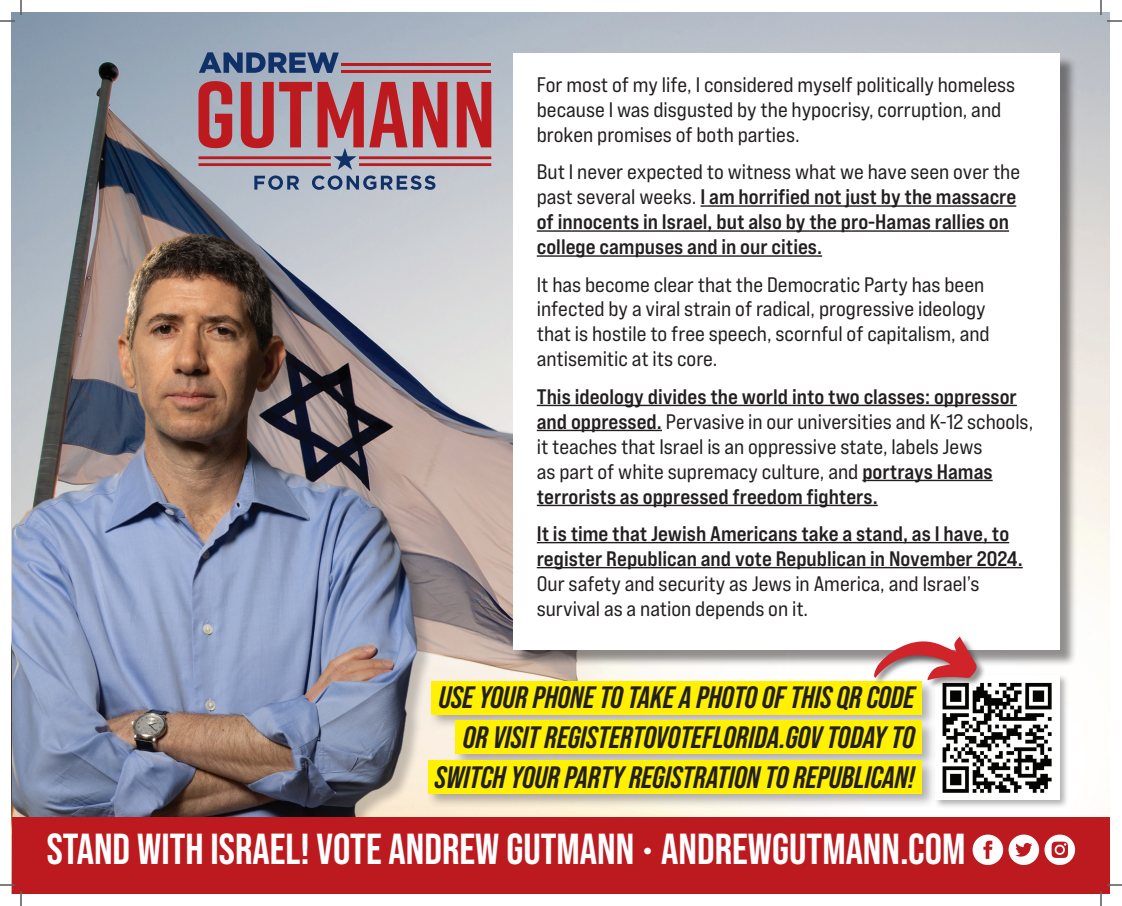
<style>
.page{position:relative;width:1122px;height:906px;background:#fff}
.page>*{position:absolute;margin:0;border:0;box-sizing:border-box;transform-origin:0 0}
.t1{font:700 43.4px "Bebas Neue Pro";color:#fff}
.t2{font:italic 700 30.9px/39.7px "Bebas Neue Pro";color:#231f20;text-align:right}
.t3{font:21px/25px "Bebas Neue Pro Exp Rg";color:#231f20}
.t4{font:21px/25px "Bebas Neue Pro Exp Bd";color:#231f20}
.s1{font-family:"Bebas Neue Pro Exp Rg"}
.s2{font-family:"Bebas Neue Pro Exp Bd"}
</style>
<div class="page">
<img style="left:12px;top:12px;width:1098px;height:805px">
<div style="left:515px;top:56px;width:562px;height:611px;background:#231f20;opacity:.5"></div>
<div style="left:513px;top:53px;width:547px;height:597px;background:#fff"></div>
<img style="left:12px;top:229px;width:423px;height:588px">
<div style="left:12px;top:817px;width:1098px;height:77px;background:#bd1a1f"></div>
<svg style="left:973px;top:835px;width:30px;height:30px"></svg>
<svg style="left:1009px;top:835px;width:30px;height:30px"></svg>
<svg style="left:1045px;top:835px;width:30px;height:30px"></svg>
<div style="left:934px;top:673px;width:135px;height:136px;background:#231f20;opacity:.35"></div>
<img style="left:937px;top:675px;width:123px;height:124px">
<div style="left:429px;top:679px;width:508px;height:50px;background:#231f20;opacity:.35"></div>
<div style="left:431px;top:681px;width:491px;height:33px;background:#fff101"></div>
<div style="left:453px;top:718px;width:484px;height:51px;background:#231f20;opacity:.35"></div>
<div style="left:456px;top:721px;width:466px;height:33px;background:#fff101"></div>
<div style="left:426px;top:758px;width:511px;height:51px;background:#231f20;opacity:.35"></div>
<div style="left:428px;top:761px;width:494px;height:33px;background:#fff101"></div>
<hr style="left:701px;top:205px;width:315px;height:2px;background:#231f20">
<hr style="left:537px;top:230px;width:472px;height:2px;background:#231f20">
<hr style="left:537px;top:255px;width:285px;height:2px;background:#231f20">
<hr style="left:537px;top:405px;width:480px;height:1px;background:#231f20">
<hr style="left:537px;top:430px;width:125px;height:1px;background:#231f20">
<hr style="left:862px;top:480px;width:131px;height:1px;background:#231f20">
<hr style="left:537px;top:505px;width:341px;height:1px;background:#231f20">
<hr style="left:537px;top:542px;width:472px;height:1px;background:#231f20">
<hr style="left:537px;top:567px;width:486px;height:1px;background:#231f20">
<div style="left:874px;top:636px;width:112px;height:53px;background:#231f20;opacity:.5"></div>
<svg style="left:874px;top:637px;width:103px;height:43px"></svg>
<hr style="left:341px;top:70px;width:150px;height:3px;background:#bd1a1f">
<hr style="left:341px;top:63px;width:150px;height:3px;background:#bd1a1f">
<svg style="left:199px;top:81px;width:292px;height:109px"></svg>
<svg style="left:199px;top:52px;width:140px;height:21px"></svg>
<svg style="left:0;top:0;width:22px;height:22px"></svg>
<svg style="left:0;top:884px;width:22px;height:22px"></svg>
<svg style="left:1100px;top:0;width:22px;height:22px"></svg>
<svg style="left:1100px;top:884px;width:22px;height:22px"></svg>
<p class="t3" style="left:537px;top:72px;width:480px">For most of my life, I considered myself politically homeless because I was disgusted by the hypocrisy, corruption, and broken promises of both parties.</p>
<p class="t3" style="left:537px;top:159px;width:485px">But I never expected to witness what we have seen over the</p>
<p class="t4" style="left:537px;top:184px;width:481px"><span class="s1">past several weeks.</span> I am horrified not just by the massacre of innocents in Israel, but also by the pro-Hamas rallies on college campuses and in our cities.</p>
<p class="t3" style="left:537px;top:271px;width:455px">It has become clear that the Democratic Party has been infected by a viral strain of radical, progressive ideology that is hostile to free speech, scornful of capitalism, and antisemitic at its core.</p>
<p class="t4" style="left:537px;top:383px;width:482px">This ideology divides the world into two classes: oppressor</p>
<p class="t3" style="left:537px;top:408px;width:498px"><span class="s2">and oppressed.</span> Pervasive in our universities and K-12 schools, it teaches that Israel is an oppressive state, labels Jews<br>as part of white supremacy culture, and <span class="s2">portrays Hamas</span></p>
<p class="t4" style="left:537px;top:477px;width:474px;line-height:37.2px">terrorists as oppressed freedom fighters.<br>It is time that Jewish Americans take a stand, as I have, to</p>
<p class="t4" style="left:537px;top:546px;width:488px">register Republican and vote Republican in November 2024.</p>
<p class="t3" style="left:537px;top:571px;width:444px">Our safety and security as Jews in America, and Israel’s survival as a nation depends on it.</p>
<h2 class="t2" style="left:435px;top:677px;width:481px">USE YOUR PHONE TO TAKE A PHOTO OF THIS QR CODE<br>OR VISIT REGISTERTOVOTEFLORIDA.GOV TODAY TO<br>SWITCH YOUR PARTY REGISTRATION TO REPUBLICAN!</h2>
<h1 class="t1" style="left:47px;top:824px;width:920px">STAND WITH ISRAEL! VOTE ANDREW GUTMANN • ANDREWGUTMANN.COM</h1>
</div>
